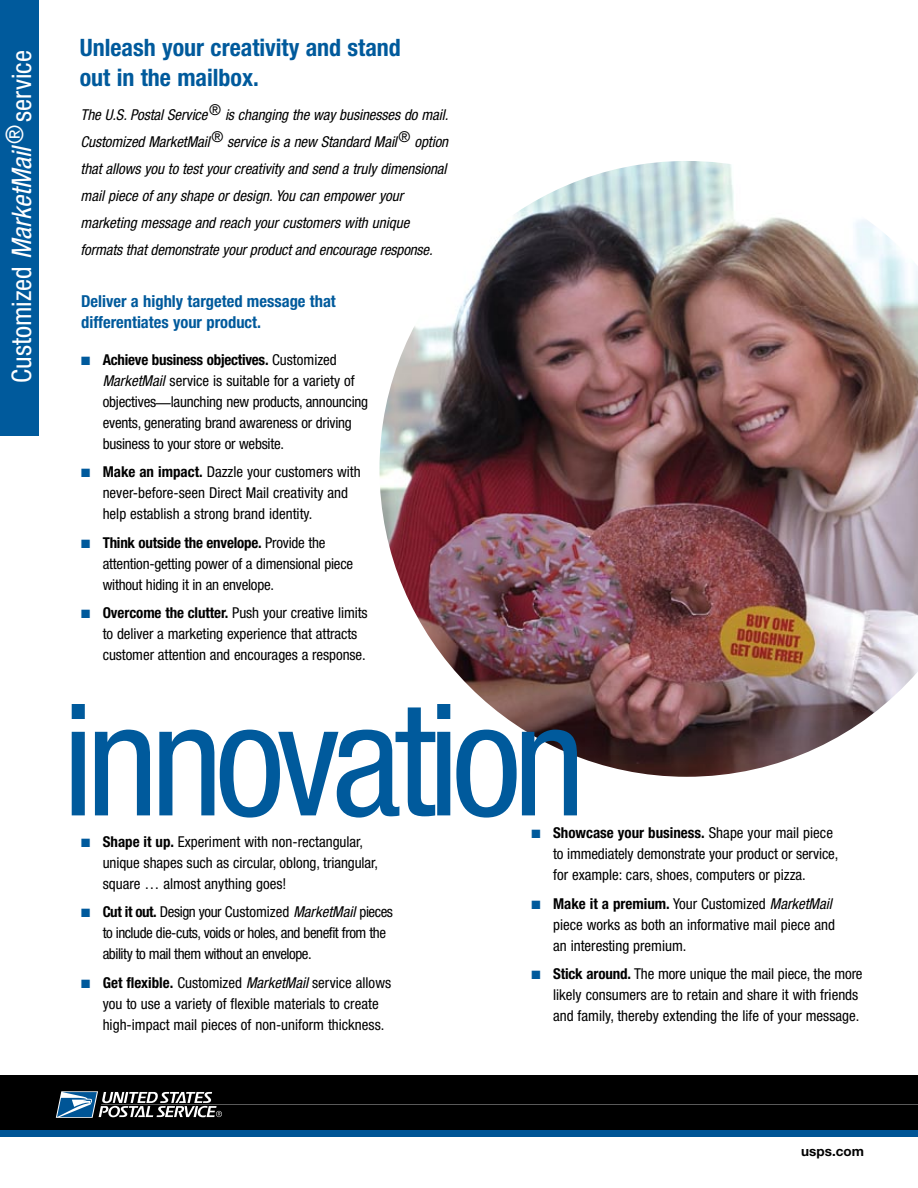
<style>
.page{position:relative;width:918px;height:1188px;background:#fff}
.page>*{position:absolute;margin:0;border:0;box-sizing:border-box;transform-origin:0 0}
.t1{font:condensed 156px "Helvetica Neue";letter-spacing:-.05em;color:#005a9c}
.t2{font:condensed 27px "Helvetica Neue";color:#fff}
.t3{font:700 condensed 24px/30px "Helvetica Neue";color:#005a9c}
.t4{font:700 condensed 16.5px/21px "Helvetica Neue";color:#005a9c}
.t5{font:condensed 15px/21px "Helvetica Neue";color:#000}
.t6{font:italic condensed 15px/27px "Helvetica Neue";letter-spacing:-.005em;color:#000}
.t7{font:condensed 15px/21px "Helvetica Neue";letter-spacing:-.03em;color:#000}
.t8{font:700 13.5px "Helvetica Neue";color:#000}
.s1{font-style:italic}
.s2{color:#005a9c}
.s3{font-weight:700}
</style>
<div class="page">
<div style="left:0;top:0;width:39px;height:435px;background:#005a9c"></div>
<div style="left:0;top:1130px;width:918px;height:7px;background:#005596"></div>
<div style="left:0;top:1076px;width:918px;height:54px;background:#000"></div>
<hr style="left:101px;top:1104px;width:817px;height:1px;background:#fff">
<svg style="left:56px;top:1091px;width:166px;height:27px"></svg>
<img style="left:380px;top:161px;width:538px;height:616px">
<h2 class="t2" style="left:6px;top:383px;width:334px;rotate:-90deg">Customized <span class="s1">MarketMail</span><sup>®</sup> service</h2>
<h3 class="t3" style="left:80px;top:33px;width:323px">Unleash your creativity and stand out in the mailbox.</h3>
<p class="t6" style="left:81px;top:101px;width:369px">The U.S. Postal Service<sup>®</sup> is changing the way businesses do mail.<br>Customized MarketMail<sup>®</sup> service is a new Standard Mail<sup>®</sup> option that allows you to test your creativity and send a truly dimensional mail piece of any shape or design. You can empower your marketing message and reach your customers with unique formats that demonstrate your product and encourage response.</p>
<p class="t4" style="left:81px;top:290px;width:256px">Deliver a highly targeted message that differentiates your product.</p>
<p class="t5" style="left:103px;top:349px;width:267px;text-indent:-22px"><span class="s2">■</span> <span class="s3">Achieve business objectives.</span> Customized <span class="s1">MarketMail</span> service is suitable for a variety of objectives—launching new products, announcing events, generating brand awareness or driving business to your store or website.</p>
<p class="t5" style="left:103px;top:461px;width:260px;text-indent:-22px"><span class="s2">■</span> <span class="s3">Make an impact.</span> Dazzle your customers with never-before-seen Direct Mail creativity and help establish a strong brand identity.</p>
<p class="t5" style="left:103px;top:532px;width:252px;text-indent:-22px"><span class="s2">■</span> <span class="s3">Think outside the envelope.</span> Provide the attention-getting power of a dimensional piece without hiding it in an envelope.</p>
<p class="t5" style="left:103px;top:603px;width:266px;text-indent:-22px"><span class="s2">■</span> <span class="s3">Overcome the clutter.</span> Push your creative limits to deliver a marketing experience that attracts customer attention and encourages a response.</p>
<h1 class="t1" style="left:62px;top:670px;width:525px">innovation</h1>
<p class="t5" style="left:553px;top:822px;width:287px;text-indent:-22px"><span class="s2">■</span> <span class="s3">Showcase your business.</span> Shape your mail piece to immediately demonstrate your product or service, for example: cars, shoes, computers or pizza.</p>
<p class="t5" style="left:553px;top:893px;width:283px;text-indent:-22px"><span class="s2">■</span> <span class="s3">Make it a premium.</span> Your Customized <span class="s1">MarketMail </span>piece works as both an informative mail piece and an interesting premium.</p>
<p class="t5" style="left:553px;top:964px;width:311px;text-indent:-22px"><span class="s2">■</span> <span class="s3">Stick around.</span> The more unique the mail piece, the more likely consumers are to retain and share it with friends and family, thereby extending the life of your message.</p>
<p class="t5" style="left:103px;top:831px;width:277px;text-indent:-22px"><span class="s2">■</span> <span class="s3">Shape it up.</span> Experiment with non-rectangular, unique shapes such as circular, oblong, triangular, square … almost anything goes!</p>
<p class="t7" style="left:103px;top:902px;width:292px;text-indent:-22px"><span class="s2">■</span> <span class="s3">Cut it out.</span> Design your Customized <span class="s1">MarketMail</span> pieces to include die-cuts, voids or holes, and benefit from the ability to mail them without an envelope.</p>
<p class="t5" style="left:103px;top:972px;width:290px;text-indent:-22px"><span class="s2">■</span> <span class="s3">Get flexible.</span> Customized <span class="s1">MarketMail</span> service allows you to use a variety of flexible materials to create high-impact mail pieces of non-uniform thickness.</p>
<p class="t8" style="left:801px;top:1143px;width:64px">usps.com</p>
</div>
